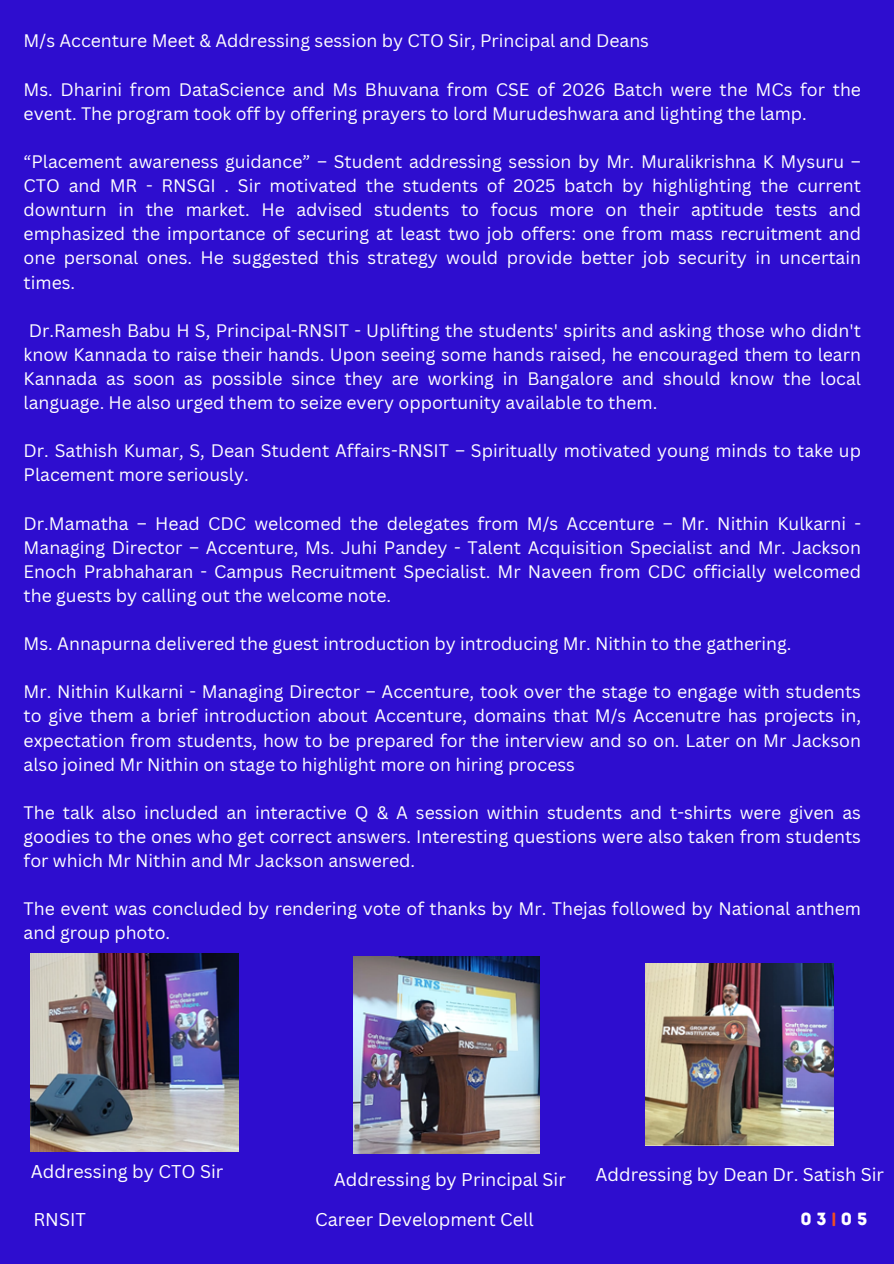
<style>
.page{position:relative;width:894px;height:1264px;background:#fff}
.page>*{position:absolute;margin:0;border:0;box-sizing:border-box;transform-origin:0 0}
.t1{font:18px "Canva Sans";color:#fff}
.t2{font:17.55px/24.2px "Canva Sans";color:#fff;text-align:justify}
.t3{font:17.55px "Intro Rust Base";color:#fff}
.s1{color:#f04e23}
</style>
<div class="page">
<div style="left:0;top:0;width:893px;height:1263px;background:#2e0dcf"></div>
<img style="left:31px;top:953px;width:207px;height:198px">
<img style="left:354px;top:956px;width:185px;height:197px">
<img style="left:645px;top:963px;width:188px;height:182px">
<p class="t2" style="left:24px;top:29px;width:626px">M/s Accenture Meet &amp; Addressing session by CTO Sir, Principal and Deans</p>
<p class="t2" style="left:24px;top:77px;width:838px">Ms. Dharini from DataScience and Ms Bhuvana from CSE of 2026 Batch were the MCs for the event. The program took off by offering prayers to lord Murudeshwara and lighting the lamp.</p>
<p class="t2" style="left:24px;top:149px;width:838px">“Placement awareness guidance” – Student addressing session by Mr. Muralikrishna K Mysuru – CTO and MR - RNSGI . Sir motivated the students of 2025 batch by highlighting the current downturn in the market. He advised students to focus more on their aptitude tests and emphasized the importance of securing at least two job offers: one from mass recruitment and one personal ones. He suggested this strategy would provide better job security in uncertain times.</p>
<p class="t2" style="left:24px;top:318px;width:838px;text-indent:5px">Dr.Ramesh Babu H S, Principal-RNSIT - Uplifting the students' spirits and asking those who didn't know Kannada to raise their hands. Upon seeing some hands raised, he encouraged them to learn Kannada as soon as possible since they are working in Bangalore and should know the local language. He also urged them to seize every opportunity available to them.</p>
<p class="t2" style="left:24px;top:438px;width:838px">Dr. Sathish Kumar, S, Dean Student Affairs-RNSIT – Spiritually motivated young minds to take up<br>Placement more seriously.</p>
<p class="t2" style="left:24px;top:510px;width:838px">Dr.Mamatha – Head CDC welcomed the delegates from M/s Accenture – Mr. Nithin Kulkarni - Managing Director – Accenture, Ms. Juhi Pandey - Talent Acquisition Specialist and Mr. Jackson Enoch Prabhaharan - Campus Recruitment Specialist. Mr Naveen from CDC officially welcomed the guests by calling out the welcome note.</p>
<p class="t2" style="left:24px;top:631px;width:769px">Ms. Annapurna delivered the guest introduction by introducing Mr. Nithin to the gathering.</p>
<p class="t2" style="left:24px;top:679px;width:838px">Mr. Nithin Kulkarni - Managing Director – Accenture, took over the stage to engage with students to give them a brief introduction about Accenture, domains that M/s Accenutre has projects in, expectation from students, how to be prepared for the interview and so on. Later on Mr Jackson also joined Mr Nithin on stage to highlight more on hiring process</p>
<p class="t2" style="left:24px;top:800px;width:838px">The talk also included an interactive Q &amp; A session within students and t-shirts were given as goodies to the ones who get correct answers. Interesting questions were also taken from students for which Mr Nithin and Mr Jackson answered.</p>
<p class="t2" style="left:24px;top:896px;width:838px">The event was concluded by rendering vote of thanks by Mr. Thejas followed by National anthem and group photo.</p>
<p class="t1" style="left:31px;top:1159px;width:194px">Addressing by CTO Sir</p>
<h1 class="t1" style="left:333px;top:1166px;width:233px">Addressing by Principal Sir</h1>
<p class="t1" style="left:595px;top:1161px;width:290px">Addressing by Dean Dr. Satish Sir</p>
<p class="t1" style="left:33px;top:1206px;width:54px">RNSIT</p>
<p class="t1" style="left:315px;top:1206px;width:220px">Career Development Cell</p>
<p class="t3" style="left:800px;top:1208px;width:68px">03<span class="s1">|</span>05</p>
</div>
